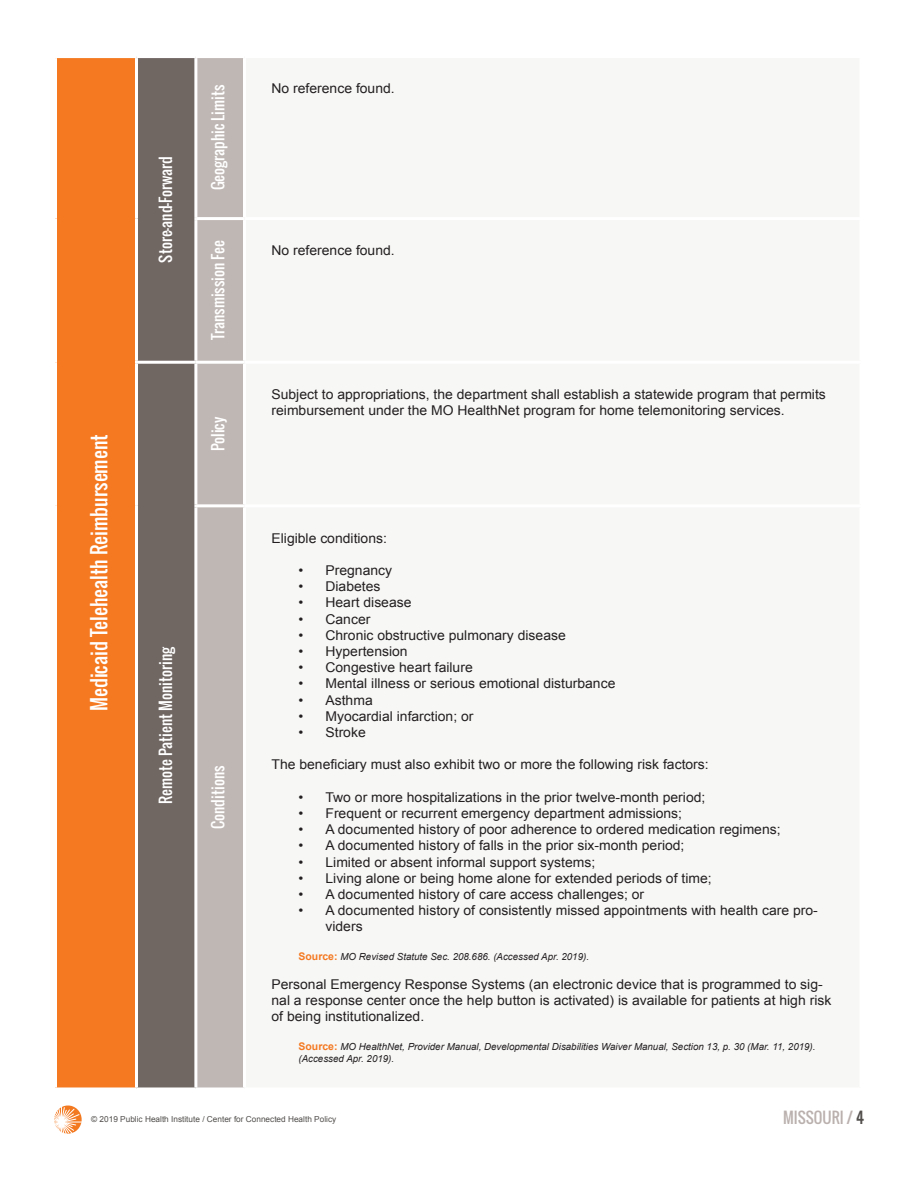
<style>
.page{position:relative;width:918px;height:1188px;background:#fff}
.page>*{position:absolute;margin:0;border:0;box-sizing:border-box;transform-origin:0 0}
.t1{font:19.5px "Oswald";color:#fff}
.t2{font:15px "Oswald";color:#fff}
.t3{font:15px "Oswald";color:#bab1ae}
.t4{font:13.5px/16.2px "Arial";color:#231f20}
.t5{font:italic 9.75px/12px "Arial";color:#231f20}
.t6{font:8.25px "Arial";color:#514e4c}
.s1{font-weight:700;font-style:normal;font-size:10.5px;color:#f47921}
.s2{color:#514e4c}
</style>
<div class="page">
<svg style="left:54px;top:1105px;width:28px;height:29px"></svg>
<div style="left:56px;top:57px;width:80px;height:1032px;background:#f47921"></div>
<div style="left:138px;top:58px;width:56px;height:1029px;background:#706763"></div>
<div style="left:197px;top:58px;width:46px;height:1029px;background:#bfb7b4"></div>
<hr style="left:54px;top:55px;width:82px;height:3px;background:#fff">
<hr style="left:54px;top:58px;width:3px;height:161px;background:#fff">
<hr style="left:135px;top:58px;width:3px;height:161px;background:#fff">
<hr style="left:54px;top:219px;width:3px;height:143px;background:#fff">
<hr style="left:135px;top:219px;width:3px;height:142px;background:#fff">
<hr style="left:194px;top:217px;width:51px;height:3px;background:#fff">
<hr style="left:54px;top:362px;width:3px;height:144px;background:#fff">
<hr style="left:135px;top:361px;width:61px;height:3px;background:#fff">
<hr style="left:135px;top:364px;width:3px;height:142px;background:#fff">
<hr style="left:196px;top:361px;width:49px;height:3px;background:#fff">
<hr style="left:54px;top:506px;width:3px;height:581px;background:#fff">
<hr style="left:135px;top:506px;width:3px;height:581px;background:#fff">
<hr style="left:194px;top:504px;width:51px;height:3px;background:#fff">
<hr style="left:54px;top:1087px;width:82px;height:3px;background:#fff">
<h1 class="t1" style="left:85px;top:711px;width:279px;rotate:-90deg">Medicaid Telehealth Reimbursement</h1>
<p class="t2" style="left:154px;top:263px;width:108px;rotate:-90deg">Store-and-Forward</p>
<p class="t2" style="left:154px;top:804px;width:159px;rotate:-90deg">Remote Patient Monitoring</p>
<p class="t2" style="left:207px;top:190px;width:107px;rotate:-90deg">Geographic Limits</p>
<p class="t4" style="left:272px;top:81px;width:125px">No reference found.</p>
<p class="t2" style="left:207px;top:340px;width:101px;rotate:-90deg">Transmission Fee</p>
<p class="t4" style="left:272px;top:243px;width:125px">No reference found.</p>
<p class="t2" style="left:207px;top:451px;width:36px;rotate:-90deg">Policy</p>
<p class="t2" style="left:207px;top:829px;width:65px;rotate:-90deg">Conditions</p>
<p class="t4" style="left:272px;top:386px;width:556px">Subject to appropriations, the department shall establish a statewide program that permits reimbursement under the MO HealthNet program for home telemonitoring services.</p>
<p class="t4" style="left:272px;top:530px;width:117px">Eligible conditions:</p>
<p class="t4" style="left:298px;top:562px;width:95px">• Pregnancy</p>
<p class="t4" style="left:298px;top:579px;width:84px">• Diabetes</p>
<p class="t4" style="left:298px;top:595px;width:115px">• Heart disease</p>
<p class="t4" style="left:298px;top:611px;width:73px">• Cancer</p>
<p class="t4" style="left:298px;top:627px;width:269px">• Chronic obstructive pulmonary disease</p>
<p class="t4" style="left:298px;top:643px;width:111px">• Hypertension</p>
<p class="t4" style="left:298px;top:660px;width:176px">• Congestive heart failure</p>
<p class="t4" style="left:298px;top:676px;width:318px">• Mental illness or serious emotional disturbance</p>
<p class="t4" style="left:298px;top:692px;width:76px">• Asthma</p>
<p class="t4" style="left:298px;top:708px;width:177px">• Myocardial infarction; or</p>
<p class="t4" style="left:298px;top:724px;width:69px">• Stroke</p>
<p class="t4" style="left:272px;top:757px;width:439px">The beneficiary must also exhibit two or more the following risk factors:</p>
<p class="t4" style="left:298px;top:789px;width:408px">• Two or more hospitalizations in the prior twelve-month period;</p>
<p class="t4" style="left:298px;top:805px;width:385px">• Frequent or recurrent emergency department admissions;</p>
<p class="t4" style="left:298px;top:822px;width:484px">• A documented history of poor adherence to ordered medication regimens;</p>
<p class="t4" style="left:298px;top:838px;width:388px">• A documented history of falls in the prior six-month period;</p>
<p class="t4" style="left:298px;top:854px;width:298px">• Limited or absent informal support systems;</p>
<p class="t4" style="left:298px;top:870px;width:415px">• Living alone or being home alone for extended periods of time;</p>
<p class="t4" style="left:298px;top:886px;width:347px">• A documented history of care access challenges; or</p>
<p class="t4" style="left:326px;top:903px;width:494px;text-indent:-27px">• A documented history of consistently missed appointments with health care pro&shy;viders</p>
<p class="t5" style="left:298px;top:951px;width:292px"><span class="s1">Source:</span> MO Revised Statute Sec. 208.686. (Accessed Apr. 2019).</p>
<p class="t4" style="left:272px;top:976px;width:561px">Personal Emergency Response Systems (an electronic device that is programmed to sig&shy;nal a response center once the help button is activated) is available for patients at high risk of being institutionalized.</p>
<p class="t5" style="left:298px;top:1041px;width:519px"><span class="s1">Source:</span> MO HealthNet, Provider Manual, Developmental Disabilities Waiver Manual, Section 13, p. 30 (Mar. 11, 2019). (Accessed Apr. 2019).</p>
<p class="t6" style="left:91px;top:1113px;width:246px">© 2019 Public Health Institute / Center for Connected Health Policy</p>
<p class="t3" style="left:783px;top:1106px;width:82px">MISSOURI / <span class="s2">4</span></p>
</div>
